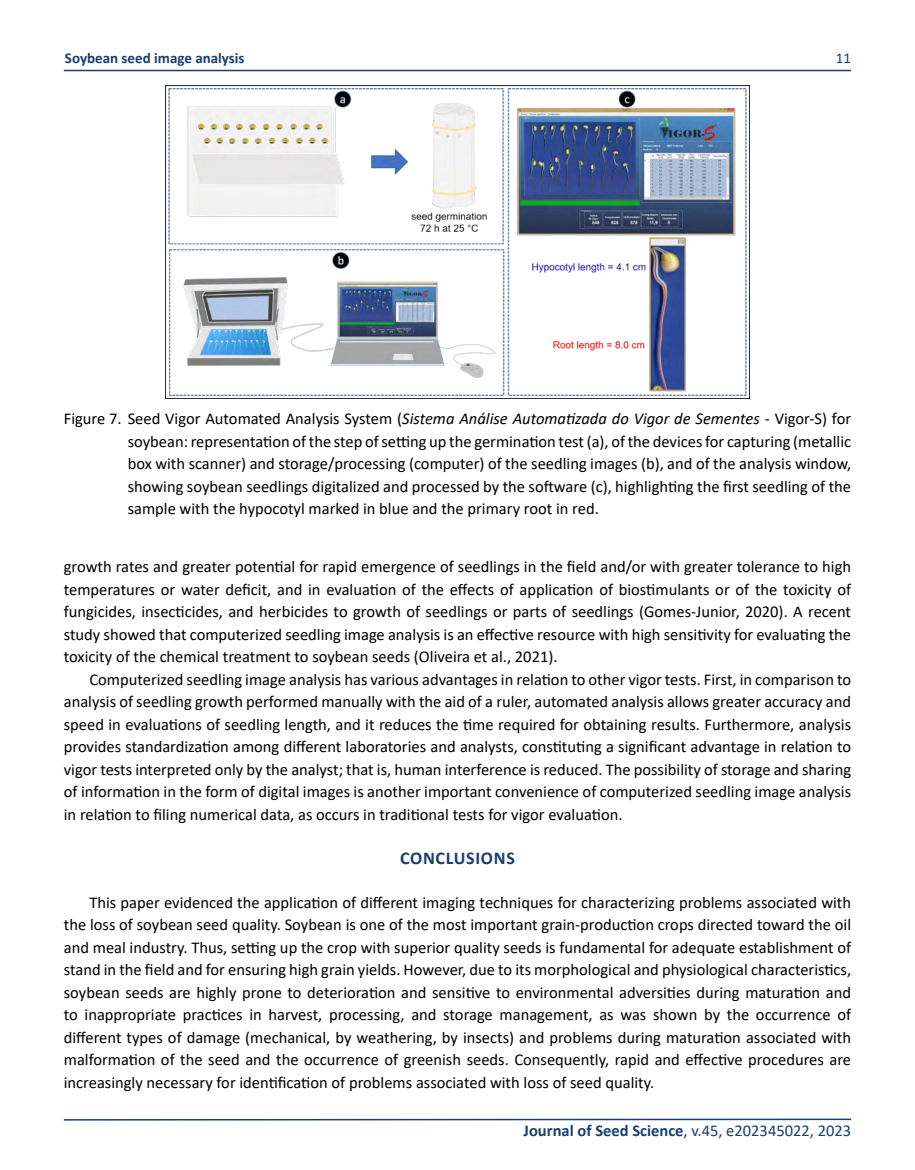
<style>
.page{position:relative;width:915px;height:1170px;background:#fff}
.page>*{position:absolute;margin:0;border:0;box-sizing:border-box;transform-origin:0 0}
.t1{font:700 18px "Calibri";letter-spacing:.04em;color:#173f70}
.t2{font:16.5px/22.5px "Calibri";color:#000;text-align:justify}
.t3{font:16.5px "Calibri";color:#173f70}
.t4{font:700 15px "Calibri";color:#173f70}
.t5{font:15px "Calibri";color:#173f70}
.s1{font-style:italic}
.s2{font-weight:700}
</style>
<div class="page">
<svg style="left:63px;top:1118px;width:789px;height:3px;background:#8a9eb7"></svg>
<hr style="left:64px;top:70px;width:786px;height:1px;background:#173f70">
<img style="left:165px;top:85px;width:584px;height:314px">
<p class="t4" style="left:65px;top:48px;width:181px">Soybean seed image analysis</p>
<p class="t5" style="left:835px;top:47px;width:17px">11</p>
<p class="t2" style="left:128px;top:407px;width:724px;text-indent:-64px">Figure 7. Seed Vigor Automated Analysis System (<span class="s1">Sistema Análise Automatizada do Vigor de Sementes</span> - Vigor-S) for soybean: representation of the step of setting up the germination test (a), of the devices for capturing (metallic box with scanner) and storage/processing (computer) of the seedling images (b), and of the analysis window, showing soybean seedlings digitalized and processed by the software (c), highlighting the first seedling of the sample with the hypocotyl marked in blue and the primary root in red.</p>
<p class="t2" style="left:64px;top:555px;width:788px">growth rates and greater potential for rapid emergence of seedlings in the field and/or with greater tolerance to high temperatures or water deficit, and in evaluation of the effects of application of biostimulants or of the toxicity of fungicides, insecticides, and herbicides to growth of seedlings or parts of seedlings (Gomes-Junior, 2020). A recent study showed that computerized seedling image analysis is an effective resource with high sensitivity for evaluating the toxicity of the chemical treatment to soybean seeds (Oliveira et al., 2021).</p>
<p class="t2" style="left:64px;top:667px;width:788px;text-indent:26px">Computerized seedling image analysis has various advantages in relation to other vigor tests. First, in comparison to analysis of seedling growth performed manually with the aid of a ruler, automated analysis allows greater accuracy and speed in evaluations of seedling length, and it reduces the time required for obtaining results. Furthermore, analysis provides standardization among different laboratories and analysts, constituting a significant advantage in relation to vigor tests interpreted only by the analyst; that is, human interference is reduced. The possibility of storage and sharing of information in the form of digital images is another important convenience of computerized seedling image analysis in relation to filing numerical data, as occurs in traditional tests for vigor evaluation.</p>
<p class="t1" style="left:400px;top:845px;width:116px">CONCLUSIONS</p>
<p class="t2" style="left:64px;top:890px;width:788px;text-indent:26px">This paper evidenced the application of different imaging techniques for characterizing problems associated with the loss of soybean seed quality. Soybean is one of the most important grain-production crops directed toward the oil and meal industry. Thus, setting up the crop with superior quality seeds is fundamental for adequate establishment of stand in the field and for ensuring high grain yields. However, due to its morphological and physiological characteristics, soybean seeds are highly prone to deterioration and sensitive to environmental adversities during maturation and to inappropriate practices in harvest, processing, and storage management, as was shown by the occurrence of different types of damage (mechanical, by weathering, by insects) and problems during maturation associated with malformation of the seed and the occurrence of greenish seeds. Consequently, rapid and effective procedures are increasingly necessary for identification of problems associated with loss of seed quality.</p>
<p class="t3" style="left:523px;top:1118px;width:329px"><span class="s2">Journal of Seed Science</span>, v.45, e202345022, 2023</p>
</div>
